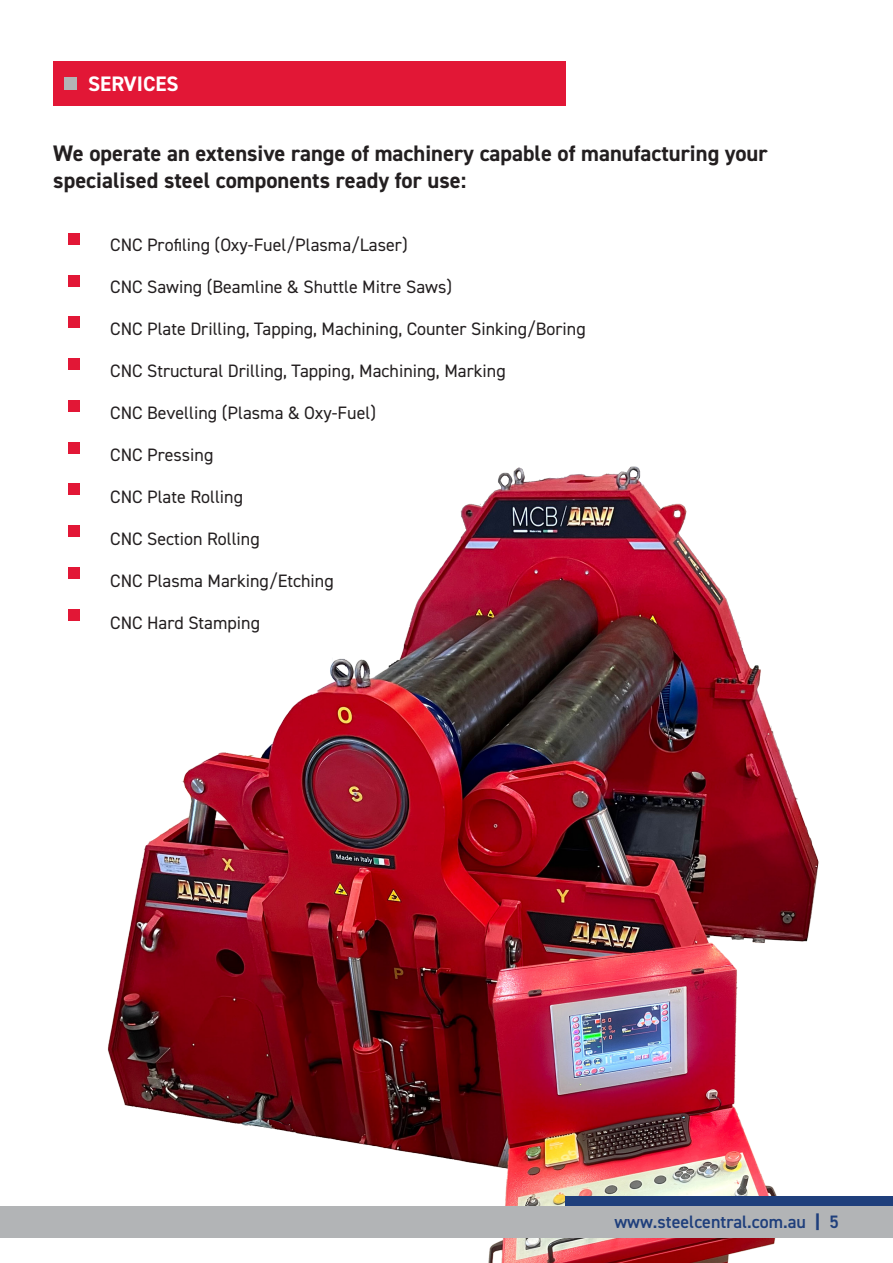
<style>
.page{position:relative;width:893px;height:1263px;background:#fff}
.page>*{position:absolute;margin:0;border:0;box-sizing:border-box;transform-origin:0 0}
.t1{font:700 22.5px/27px "DIN2014";color:#231f20}
.t2{font:700 21px "DIN2014";color:#fff}
.t3{font:18px "DIN2014";color:#231f20}
.t4{font:600 18px "DIN2014";color:#1f3f7c}
.s1{font-weight:800}
</style>
<div class="page">
<img style="left:0;top:453px;width:819px;height:810px">
<div style="left:53px;top:62px;width:513px;height:44px;background:#e21736"></div>
<div style="left:64px;top:77px;width:13px;height:13px;background:#b2b4b6"></div>
<div style="left:68px;top:233px;width:12px;height:12px;background:#e21736"></div>
<div style="left:68px;top:275px;width:12px;height:11px;background:#e21736"></div>
<div style="left:68px;top:317px;width:12px;height:11px;background:#e21736"></div>
<div style="left:68px;top:358px;width:12px;height:12px;background:#e21736"></div>
<div style="left:68px;top:400px;width:12px;height:12px;background:#e21736"></div>
<div style="left:68px;top:442px;width:12px;height:11px;background:#e21736"></div>
<div style="left:68px;top:483px;width:12px;height:12px;background:#e21736"></div>
<div style="left:68px;top:525px;width:12px;height:12px;background:#e21736"></div>
<div style="left:68px;top:567px;width:12px;height:11px;background:#e21736"></div>
<div style="left:68px;top:609px;width:12px;height:11px;background:#e21736"></div>
<div style="left:565px;top:1196px;width:328px;height:27px;background:#1f3f7c"></div>
<div style="left:0;top:1207px;width:893px;height:31px;background:#b2b4b6"></div>
<p class="t2" style="left:88px;top:70px;width:92px">SERVICES</p>
<p class="t1" style="left:53px;top:139px;width:716px">We operate an extensive range of machinery capable of manufacturing your specialised steel components ready for use:</p>
<p class="t3" style="left:110px;top:234px;width:299px">CNC Profiling (Oxy-Fuel/Plasma/Laser)</p>
<p class="t3" style="left:110px;top:276px;width:343px">CNC Sawing (Beamline &amp; Shuttle Mitre Saws)</p>
<p class="t3" style="left:110px;top:318px;width:477px">CNC Plate Drilling, Tapping, Machining, Counter Sinking/Boring</p>
<p class="t3" style="left:110px;top:360px;width:397px">CNC Structural Drilling, Tapping, Machining, Marking</p>
<p class="t3" style="left:110px;top:402px;width:267px">CNC Bevelling (Plasma &amp; Oxy-Fuel)</p>
<p class="t3" style="left:110px;top:444px;width:105px">CNC Pressing</p>
<p class="t3" style="left:110px;top:486px;width:134px">CNC Plate Rolling</p>
<p class="t3" style="left:110px;top:528px;width:151px">CNC Section Rolling</p>
<p class="t3" style="left:110px;top:570px;width:225px">CNC Plasma Marking/Etching</p>
<p class="t3" style="left:110px;top:612px;width:151px">CNC Hard Stamping</p>
<p class="t4" style="left:614px;top:1210px;width:226px">www.steelcentral.com.au <span class="s1">|</span> 5</p>
</div>
